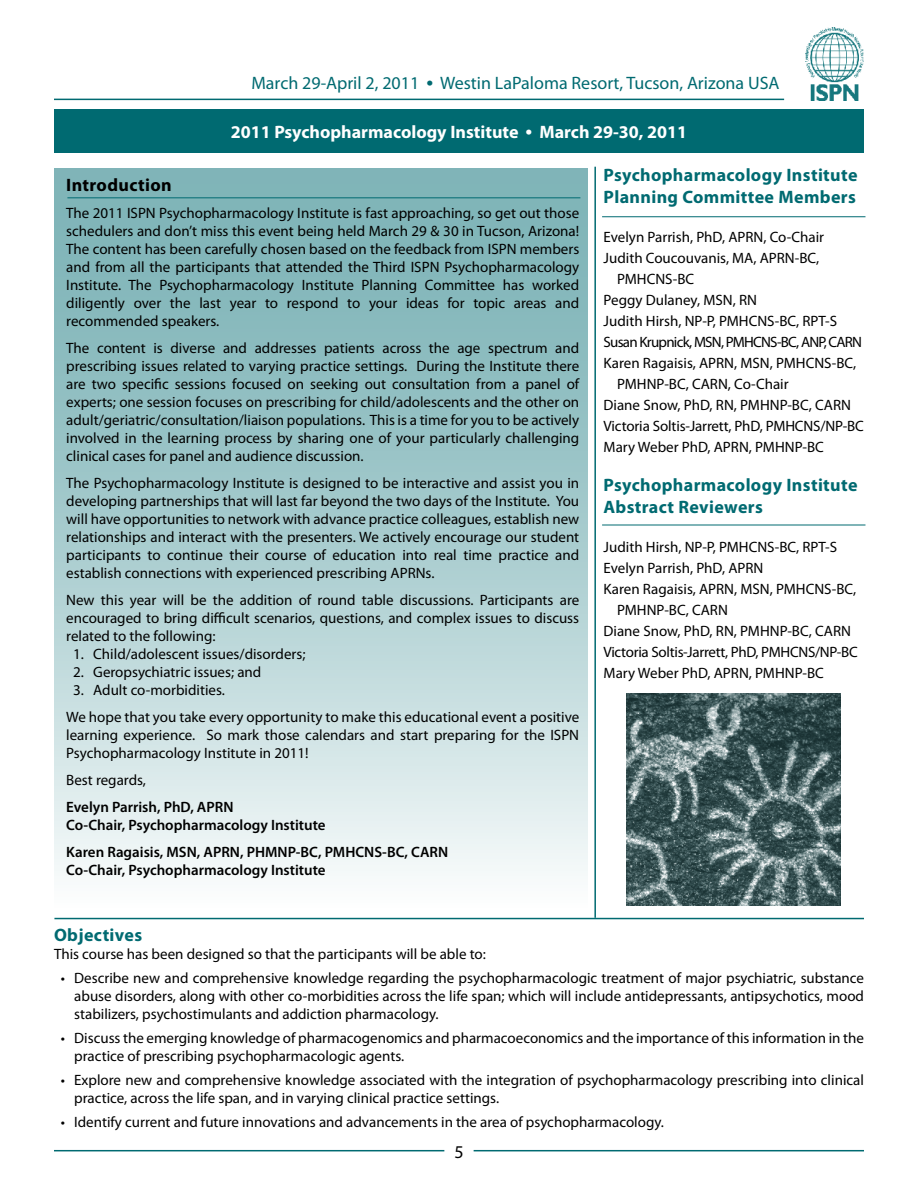
<style>
.page{position:relative;width:918px;height:1188px;background:#fff}
.page>*{position:absolute;margin:0;border:0;box-sizing:border-box;transform-origin:0 0}
.t1{font:700 18px/21.6px "Myriad Pro";letter-spacing:.02em;color:#006a71}
.t2{font:18px "Myriad Pro";color:#006a71}
.t3{font:700 18px "Myriad Pro";color:#fff}
.t4{font:700 18px "Myriad Pro";letter-spacing:.02em;color:#000}
.t5{font:18px "Myriad Pro";color:#000}
.t6{font:15px/18px "Myriad Pro";color:#000;text-align:justify}
.t7{font:600 15px/18px "Myriad Pro";color:#000}
.t8{font:15px "Myriad Pro";letter-spacing:-.02em;color:#000}
.t9{font:15px "Myriad Pro";letter-spacing:-.05em;color:#000}
.s1{font-family:"Times"}
.s2{font-family:"Times";font-weight:400}
</style>
<div class="page">
<hr style="left:54px;top:1150px;width:390px;height:1px;background:#006a71">
<hr style="left:474px;top:1150px;width:390px;height:1px;background:#006a71">
<img style="left:805px;top:28px;width:59px;height:73px">
<hr style="left:54px;top:99px;width:730px;height:1px;background:#006a71">
<div style="left:54px;top:109px;width:810px;height:44px;background:#006a71"></div>
<svg style="left:54px;top:169px;width:534px;height:704px;background:#abced0"></svg>
<hr style="left:594px;top:167px;width:2px;height:751px;background:#006a71">
<hr style="left:54px;top:918px;width:810px;height:1px;background:#006a71">
<hr style="left:67px;top:197px;width:513px;height:1px;background:#006a71">
<hr style="left:602px;top:216px;width:263px;height:1px;background:#006a71">
<hr style="left:602px;top:525px;width:263px;height:1px;background:#006a71">
<img style="left:627px;top:693px;width:214px;height:212px">
<p class="t2" style="left:251px;top:72px;width:530px">March 29-April 2, 2011 <span class="s1">•</span> Westin LaPaloma Resort, Tucson, Arizona USA</p>
<p class="t3" style="left:231px;top:120px;width:458px">2011 Psychopharmacology Institute <span class="s2">•</span> March 29-30, 2011</p>
<p class="t4" style="left:66px;top:173px;width:107px">Introduction</p>
<p class="t6" style="left:66px;top:203px;width:515px">The 2011 ISPN Psychopharmacology Institute is fast approaching, so get out those schedulers and don’t miss this event being held March 29 &amp; 30 in Tucson, Arizona!<br>The content has been carefully chosen based on the feedback from ISPN members and from all the participants that attended the Third ISPN Psychopharmacology Institute. The Psychopharmacology Institute Planning Committee has worked diligently over the last year to respond to your ideas for topic areas and recommended speakers.</p>
<p class="t6" style="left:66px;top:338px;width:515px">The content is diverse and addresses patients across the age spectrum and prescribing issues related to varying practice settings. During the Institute there are two specific sessions focused on seeking out consultation from a panel of experts; one session focuses on prescribing for child/adolescents and the other on adult/geriatric/consultation/liaison populations. This is a time for you to be actively involved in the learning process by sharing one of your particularly challenging clinical cases for panel and audience discussion.</p>
<p class="t6" style="left:66px;top:473px;width:515px">The Psychopharmacology Institute is designed to be interactive and assist you in developing partnerships that will last far beyond the two days of the Institute. You will have opportunities to network with advance practice colleagues, establish new relationships and interact with the presenters. We actively encourage our student participants to continue their course of education into real time practice and establish connections with experienced prescribing APRNs.</p>
<p class="t6" style="left:66px;top:590px;width:514px">New this year will be the addition of round table discussions. Participants are encouraged to bring difficult scenarios, questions, and complex issues to discuss related to the following:</p>
<p class="t6" style="left:73px;top:644px;width:234px">1. Child/adolescent issues/disorders;</p>
<p class="t6" style="left:73px;top:662px;width:190px">2. Geropsychiatric issues; and</p>
<p class="t6" style="left:66px;top:676px;width:515px;line-height:27px;text-indent:7px">3. Adult co-morbidities.<br>We hope that you take every opportunity to make this educational event a positive</p>
<p class="t6" style="left:66px;top:725px;width:514px">learning experience. So mark those calendars and start preparing for the ISPN<br>Psychopharmacology Institute in 2011!</p>
<p class="t6" style="left:66px;top:770px;width:81px">Best regards,</p>
<p class="t7" style="left:66px;top:797px;width:261px">Evelyn Parrish, PhD, APRN<br>Co-Chair, Psychopharmacology Institute</p>
<p class="t7" style="left:66px;top:842px;width:384px">Karen Ragaisis, MSN, APRN, PHMNP-BC, PMHCNS-BC, CARN<br>Co-Chair, Psychopharmacology Institute</p>
<p class="t1" style="left:604px;top:163px;width:255px">Psychopharmacology Institute<br>Planning Committee Members</p>
<p class="t6" style="left:604px;top:227px;width:222px">Evelyn Parrish, PhD, APRN, Co-Chair</p>
<p class="t6" style="left:604px;top:248px;width:217px">Judith Coucouvanis, MA, APRN-BC,</p>
<p class="t6" style="left:617px;top:269px;width:79px">PMHCNS-BC</p>
<p class="t6" style="left:604px;top:290px;width:155px">Peggy Dulaney, MSN, RN</p>
<p class="t6" style="left:604px;top:311px;width:235px">Judith Hirsh, NP-P, PMHCNS-BC, RPT-S</p>
<p class="t9" style="left:604px;top:332px;width:260px">Susan Krupnick, MSN, PMHCNS-BC, ANP, CARN</p>
<p class="t6" style="left:604px;top:353px;width:254px">Karen Ragaisis, APRN, MSN, PMHCNS-BC,</p>
<p class="t6" style="left:617px;top:374px;width:173px">PMHNP-BC, CARN, Co-Chair</p>
<p class="t6" style="left:604px;top:395px;width:249px">Diane Snow, PhD, RN, PMHNP-BC, CARN</p>
<p class="t6" style="left:604px;top:416px;width:262px">Victoria Soltis-Jarrett, PhD, PMHCNS/NP-BC</p>
<p class="t6" style="left:604px;top:437px;width:222px">Mary Weber PhD, APRN, PMHNP-BC</p>
<p class="t1" style="left:604px;top:474px;width:255px">Psychopharmacology Institute<br>Abstract Reviewers</p>
<p class="t6" style="left:604px;top:537px;width:235px">Judith Hirsh, NP-P, PMHCNS-BC, RPT-S</p>
<p class="t6" style="left:604px;top:558px;width:161px">Evelyn Parrish, PhD, APRN</p>
<p class="t6" style="left:604px;top:579px;width:254px">Karen Ragaisis, APRN, MSN, PMHCNS-BC,</p>
<p class="t6" style="left:617px;top:600px;width:112px">PMHNP-BC, CARN</p>
<p class="t6" style="left:604px;top:621px;width:249px">Diane Snow, PhD, RN, PMHNP-BC, CARN</p>
<p class="t8" style="left:604px;top:642px;width:256px">Victoria Soltis-Jarrett, PhD, PMHCNS/NP-BC</p>
<p class="t6" style="left:604px;top:663px;width:222px">Mary Weber PhD, APRN, PMHNP-BC</p>
<p class="t1" style="left:54px;top:923px;width:90px">Objectives</p>
<p class="t6" style="left:54px;top:944px;width:433px">This course has been designed so that the participants will be able to:</p>
<p class="t6" style="left:74px;top:968px;width:791px;text-indent:-14px">• Describe new and comprehensive knowledge regarding the psychopharmacologic treatment of major psychiatric, substance abuse disorders, along with other co-morbidities across the life span; which will include antidepressants, antipsychotics, mood stabilizers, psychostimulants and addiction pharmacology.</p>
<p class="t6" style="left:74px;top:1028px;width:791px;text-indent:-14px">• Discuss the emerging knowledge of pharmacogenomics and pharmacoeconomics and the importance of this information in the practice of prescribing psychopharmacologic agents.</p>
<p class="t6" style="left:74px;top:1070px;width:791px;text-indent:-14px">• Explore new and comprehensive knowledge associated with the integration of psychopharmacology prescribing into clinical practice, across the life span, and in varying clinical practice settings.</p>
<p class="t6" style="left:61px;top:1112px;width:605px">• Identify current and future innovations and advancements in the area of psychopharmacology.</p>
<p class="t5" style="left:454px;top:1141px;width:11px">5</p>
</div>
